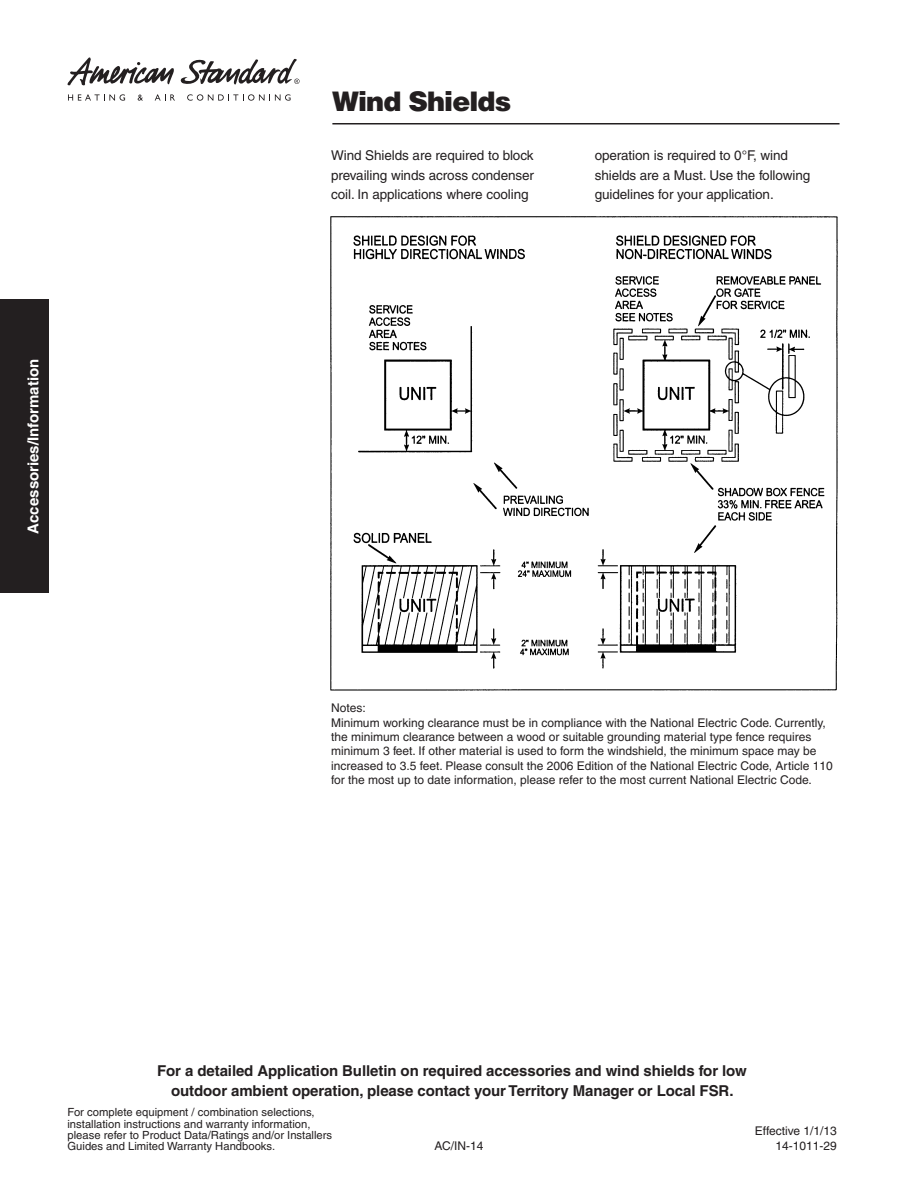
<style>
.page{position:relative;width:918px;height:1188px;background:#fff}
.page>*{position:absolute;margin:0;border:0;box-sizing:border-box;transform-origin:0 0}
.t1{font:900 27px "Helvetica";letter-spacing:-.035em;color:#231f20}
.t2{font:700 15px/19.5px "Helvetica";letter-spacing:-.005em;color:#231f20;text-align:center}
.t3{font:700 15px "Helvetica";color:#fff}
.t4{font:13.5px/19.5px "Helvetica";letter-spacing:-.005em;color:#231f20;text-align:justify}
.t5{font:12px/14.4px "Helvetica";color:#231f20;text-align:right}
.t6{font:11.25px/11.2px "Helvetica";color:#231f20}
</style>
<div class="page">
<hr style="left:332px;top:123px;width:508px;height:1px;background:#231f20">
<svg style="left:68px;top:94px;width:57px;height:7px"></svg>
<svg style="left:138px;top:95px;width:5px;height:6px"></svg>
<svg style="left:155px;top:94px;width:20px;height:7px"></svg>
<svg style="left:187px;top:94px;width:104px;height:7px"></svg>
<svg style="left:68px;top:57px;width:232px;height:29px"></svg>
<img style="left:330px;top:216px;width:508px;height:475px">
<div style="left:0;top:300px;width:48px;height:293px;background:#231f20"></div>
<p class="t3" style="left:24px;top:534px;width:176px;rotate:-90deg">Accessories/Information</p>
<p class="t1" style="left:332px;top:84px;width:181px">Wind Shields</p>
<p class="t4" style="left:331px;top:146px;width:204px">Wind Shields are required to block prevailing winds across condenser coil. In applications where cooling</p>
<p class="t4" style="left:595px;top:146px;width:217px;text-align:left">operation is required to 0°F, wind shields are a Must. Use the following guidelines for your application.</p>
<p class="t5" style="left:331px;top:701px;width:503px;text-align:left">Notes:<br>Minimum working clearance must be in compliance with the National Electric Code. Currently, the minimum clearance between a wood or suitable grounding material type fence requires minimum 3 feet. If other material is used to form the windshield, the minimum space may be increased to 3.5 feet. Please consult the 2006 Edition of the National Electric Code, Article 110 for the most up to date information, please refer to the most current National Electric Code.</p>
<p class="t2" style="left:157px;top:1061px;width:591px">For a detailed Application Bulletin on required accessories and wind shields for low outdoor ambient operation, please contact your Territory Manager or Local FSR.</p>
<p class="t6" style="left:68px;top:1107px;width:266px">For complete equipment / combination selections, installation instructions and warranty information, please refer to Product Data/Ratings and/or Installers Guides and Limited Warranty Handbooks.</p>
<p class="t5" style="left:435px;top:1139px;width:50px">AC/IN-14</p>
<p class="t5" style="left:755px;top:1123px;width:84px;line-height:15.3px">Effective 1/1/13<br>14-1011-29</p>
</div>
